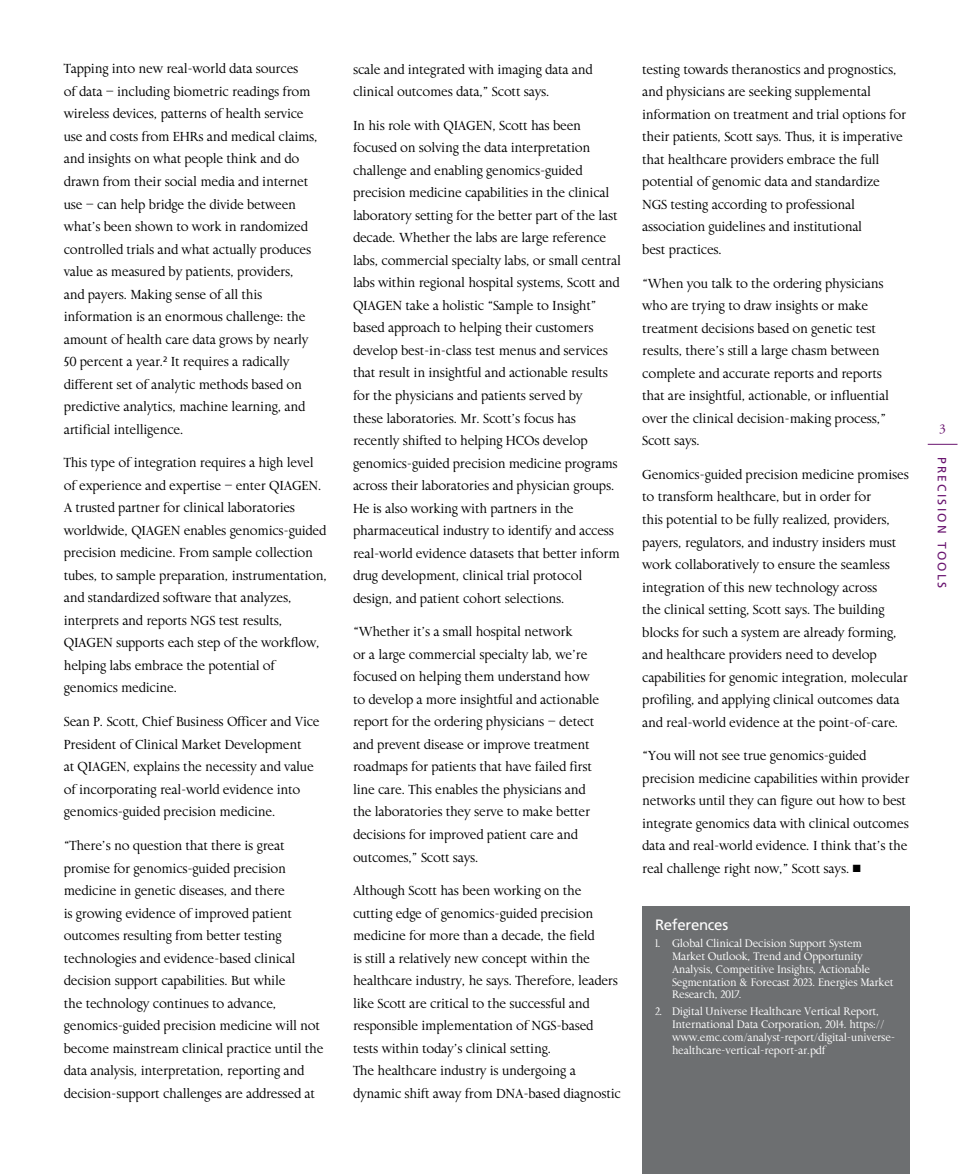
<style>
.page{position:relative;width:974px;height:1174px;background:#fff}
.page>*{position:absolute;margin:0;border:0;box-sizing:border-box;transform-origin:0 0}
.t1{font:15px "Frutiger";letter-spacing:-.02em;color:#fff}
.t2{font:13.5px/22.5px "Aries Roman Ranging Figs";letter-spacing:-.02em;color:#000}
.t3{font:13.5px "Adobe Garamond Pro";color:#69146f}
.t4{font:12px "Frutiger";letter-spacing:.19em;color:#69146f}
.t5{font:11.25px/12.8px "Aries Roman Ranging Figs";letter-spacing:-.02em;color:#fff}
</style>
<div class="page">
<hr style="left:927px;top:444px;width:30px;height:1px;background:#69146f">
<div style="left:642px;top:906px;width:268px;height:268px;background:#6d6f71"></div>
<p class="t2" style="left:64px;top:58px;width:256px">Tapping into new real-world data sources<br>of data – including biometric readings from wireless devices, patterns of health service use and costs from EHRs and medical claims, and insights on what people think and do drawn from their social media and internet use – can help bridge the divide between what’s been shown to work in randomized controlled trials and what actually produces value as measured by patients, providers, and payers. Making sense of all this information is an enormous challenge: the amount of health care data grows by nearly 50 percent a year.<sup>2</sup> It requires a radically different set of analytic methods based on predictive analytics, machine learning, and artificial intelligence.</p>
<p class="t2" style="left:64px;top:452px;width:265px">This type of integration requires a high level of experience and expertise – enter QIAGEN.<br>A trusted partner for clinical laboratories worldwide, QIAGEN enables genomics‑ guided precision medicine. From sample collection tubes, to sample preparation, instrumentation, and standardized software that analyzes, interprets and reports NGS test results, QIAGEN supports each step of the workflow, helping labs embrace the potential of genomics medicine.</p>
<p class="t2" style="left:64px;top:711px;width:257px">Sean P. Scott, Chief Business Officer and Vice President of Clinical Market Development<br>at QIAGEN, explains the necessity and value of incorporating real-world evidence into genomics-guided precision medicine.</p>
<p class="t2" style="left:64px;top:834px;width:261px">“There’s no question that there is great promise for genomics-guided precision medicine in genetic diseases, and there<br>is growing evidence of improved patient outcomes resulting from better testing technologies and evidence-based clinical decision support capabilities. But while<br>the technology continues to advance, genomics‑ guided precision medicine will not become mainstream clinical practice until the data analysis, interpretation, reporting and decision-support challenges are addressed at</p>
<p class="t2" style="left:353px;top:58px;width:241px">scale and integrated with imaging data and clinical outcomes data,” Scott says.</p>
<p class="t2" style="left:353px;top:114px;width:269px">In his role with QIAGEN, Scott has been focused on solving the data interpretation challenge and enabling genomics-guided precision medicine capabilities in the clinical laboratory setting for the better part of the last decade. Whether the labs are large reference labs, commercial specialty labs, or small central labs within regional hospital systems, Scott and QIAGEN take a holistic “Sample to Insight” based approach to helping their customers develop best-in-class test menus and services that result in insightful and actionable results for the physicians and patients served by<br>these laboratories. Mr. Scott’s focus has recently shifted to helping HCOs develop genomics‑ guided precision medicine programs across their laboratories and physician groups.<br>He is also working with partners in the pharmaceutical industry to identify and access real-world evidence datasets that better inform drug development, clinical trial protocol design, and patient cohort selections.</p>
<p class="t2" style="left:353px;top:621px;width:248px">“Whether it’s a small hospital network<br>or a large commercial specialty lab, we’re focused on helping them understand how to develop a more insightful and actionable report for the ordering physicians – detect and prevent disease or improve treatment roadmaps for patients that have failed first line care. This enables the physicians and the laboratories they serve to make better decisions for improved patient care and outcomes,” Scott says.</p>
<p class="t2" style="left:353px;top:880px;width:269px">Although Scott has been working on the cutting edge of genomics-guided precision medicine for more than a decade, the field<br>is still a relatively new concept within the healthcare industry, he says. Therefore, leaders like Scott are critical to the successful and responsible implementation of NGS‑based tests within today’s clinical setting.<br>The healthcare industry is undergoing a dynamic shift away from DNA-based diagnostic</p>
<p class="t2" style="left:642px;top:58px;width:265px">testing towards theranostics and prognostics, and physicians are seeking supplemental information on treatment and trial options for their patients, Scott says. Thus, it is imperative that healthcare providers embrace the full potential of genomic data and standardize NGS testing according to professional association guidelines and institutional<br>best practices.</p>
<p class="t2" style="left:642px;top:272px;width:248px">“When you talk to the ordering physicians who are trying to draw insights or make treatment decisions based on genetic test results, there’s still a large chasm between complete and accurate reports and reports that are insightful, actionable, or influential over the clinical decision-making process,” Scott says.</p>
<p class="t2" style="left:642px;top:463px;width:268px">Genomics-guided precision medicine promises to transform healthcare, but in order for<br>this potential to be fully realized, providers, payers, regulators, and industry insiders must work collaboratively to ensure the seamless integration of this new technology across<br>the clinical setting, Scott says. The building blocks for such a system are already forming, and healthcare providers need to develop capabilities for genomic integration, molecular profiling, and applying clinical outcomes data and real-world evidence at the point-of-care.</p>
<p class="t2" style="left:642px;top:745px;width:269px">“You will not see true genomics-guided precision medicine capabilities within provider networks until they can figure out how to best integrate genomics data with clinical outcomes data and real-world evidence. I think that’s the real challenge right now,” Scott says. ■</p>
<p class="t1" style="left:655px;top:916px;width:75px">References</p>
<p class="t5" style="left:672px;top:937px;width:223px;text-indent:-17px">1. Global Clinical Decision Support System Market Outlook, Trend and Opportunity Analysis, Competitive Insights, Actionable Segmentation &amp; Forecast 2023. Energies Market Research, 2017.</p>
<p class="t5" style="left:672px;top:1005px;width:225px;text-indent:-17px">2. Digital Universe Healthcare Vertical Report, International Data Corporation, 2014. https:// www.emc.com/analyst-report/digital-universe&shy;healthcare-vertical-report-ar.pdf</p>
<p class="t3" style="left:939px;top:421px;width:8px">3</p>
<p class="t4" style="left:949px;top:457px;width:133px;rotate:90deg">PRECISION TOOLS</p>
</div>
